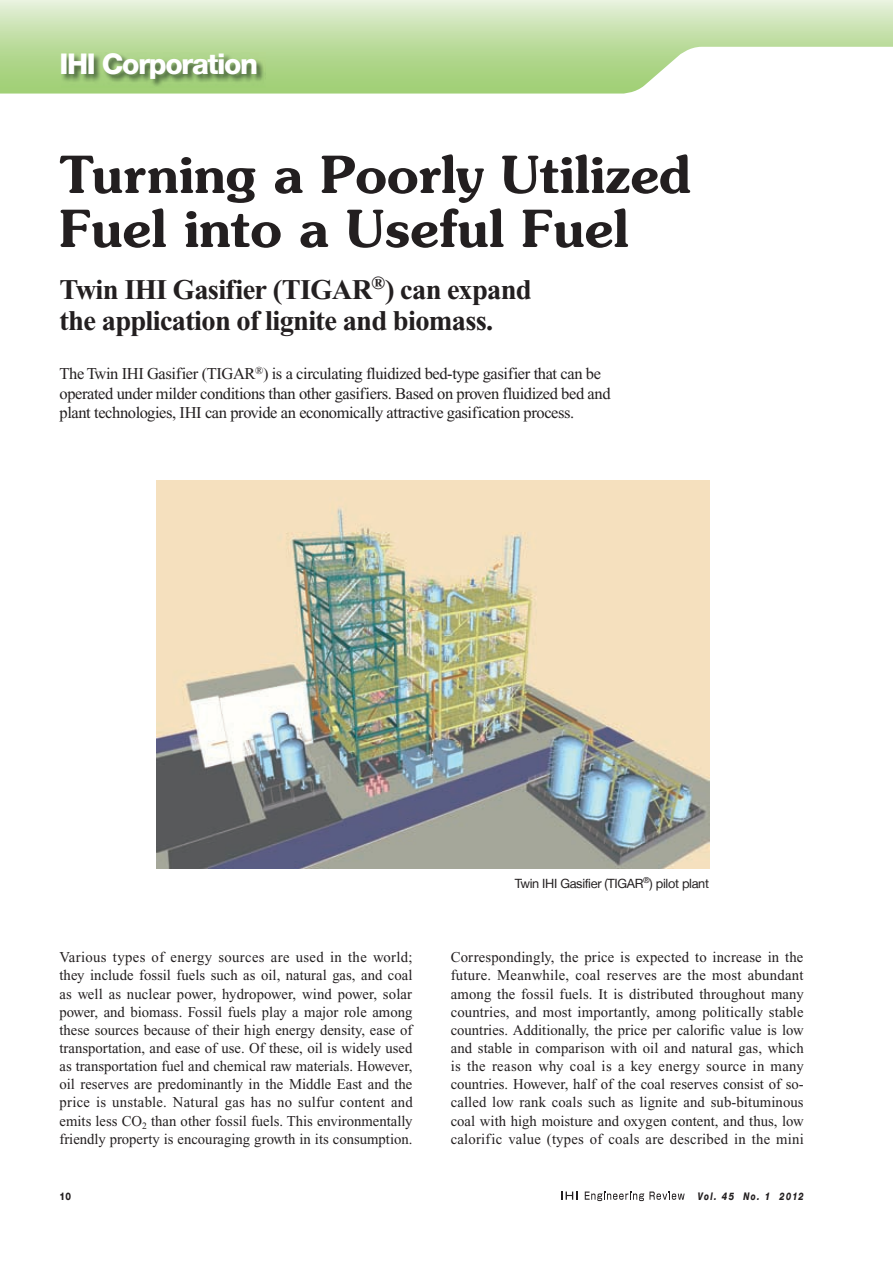
<style>
.page{position:relative;width:893px;height:1263px;background:#fff}
.page>*{position:absolute;margin:0;border:0;box-sizing:border-box;transform-origin:0 0}
.t1{font:600 51px/54px "Souvenir";color:#231f20}
.t2{font:700 28.5px/31.5px "Times New Roman";letter-spacing:-.025em;color:#231f20}
.t3{font:800 28.5px "Helvetica Neue LT";letter-spacing:-.05em;color:#fff}
.t4{font:16.5px/19.5px "Times New Roman";letter-spacing:-.025em;color:#231f20}
.t5{font:15px/18.1px "Times New Roman";color:#231f20;text-align:justify}
.t6{font:12.75px "Helvetica Neue LT";letter-spacing:-.025em;color:#231f20}
.t7{font:italic 800 10.5px "Helvetica Neue LT";letter-spacing:.165em;color:#231f20;scale:.78 1}
.t8{font:800 10.5px "Helvetica Neue LT";color:#231f20;scale:.85 1}
</style>
<div class="page">
<svg style="left:561px;top:1191px;width:16px;height:9px"></svg>
<svg style="left:585px;top:1191px;width:100px;height:10px"></svg>
<svg style="left:0;top:0;width:893px;height:94px;background:#cbe4b3"></svg>
<img style="left:61px;top:53px;width:204px;height:34px">
<img style="left:156px;top:481px;width:553px;height:387px">
<h2 class="t3" style="left:60px;top:47px;width:200px">IHI Corporation</h2>
<h1 class="t1" style="left:60px;top:148px;width:633px">Turning a Poorly Utilized<br>Fuel into a Useful Fuel</h1>
<h2 class="t2" style="left:60px;top:274px;width:474px">Twin IHI Gasifier (TIGAR<sup>®</sup>) can expand the application of lignite and biomass.</h2>
<p class="t4" style="left:60px;top:364px;width:553px">The Twin IHI Gasifier (TIGAR<sup>®</sup>) is a circulating fluidized bed-type gasifier that can be operated under milder conditions than other gasifiers. Based on proven fluidized bed and plant technologies, IHI can provide an economically attractive gasification process.</p>
<p class="t6" style="left:515px;top:876px;width:196px">Twin IHI Gasifier (TIGAR<sup>®</sup>) pilot plant</p>
<p class="t5" style="left:60px;top:948px;width:355px">Various types of energy sources are used in the world; they include fossil fuels such as oil, natural gas, and coal as well as nuclear power, hydropower, wind power, solar power, and biomass. Fossil fuels play a major role among these sources because of their high energy density, ease of transportation, and ease of use. Of these, oil is widely used as transportation fuel and chemical raw materials. However, oil reserves are predominantly in the Middle East and the price is unstable. Natural gas has no sulfur content and emits less CO<sub>2</sub> than other fossil fuels. This environmentally friendly property is encouraging growth in its consumption.</p>
<p class="t5" style="left:451px;top:948px;width:355px">Correspondingly, the price is expected to increase in the future. Meanwhile, coal reserves are the most abundant among the fossil fuels. It is distributed throughout many countries, and most importantly, among politically stable countries. Additionally, the price per calorific value is low and stable in comparison with oil and natural gas, which is the reason why coal is a key energy source in many countries. However, half of the coal reserves consist of so&shy;called low rank coals such as lignite and sub-bituminous coal with high moisture and oxygen content, and thus, low calorific value (types of coals are described in the mini</p>
<p class="t8" style="left:60px;top:1190px;width:15px">10</p>
<p class="t7" style="left:698px;top:1190px;width:137px">Vol. 45 No. 1 2012</p>
</div>
